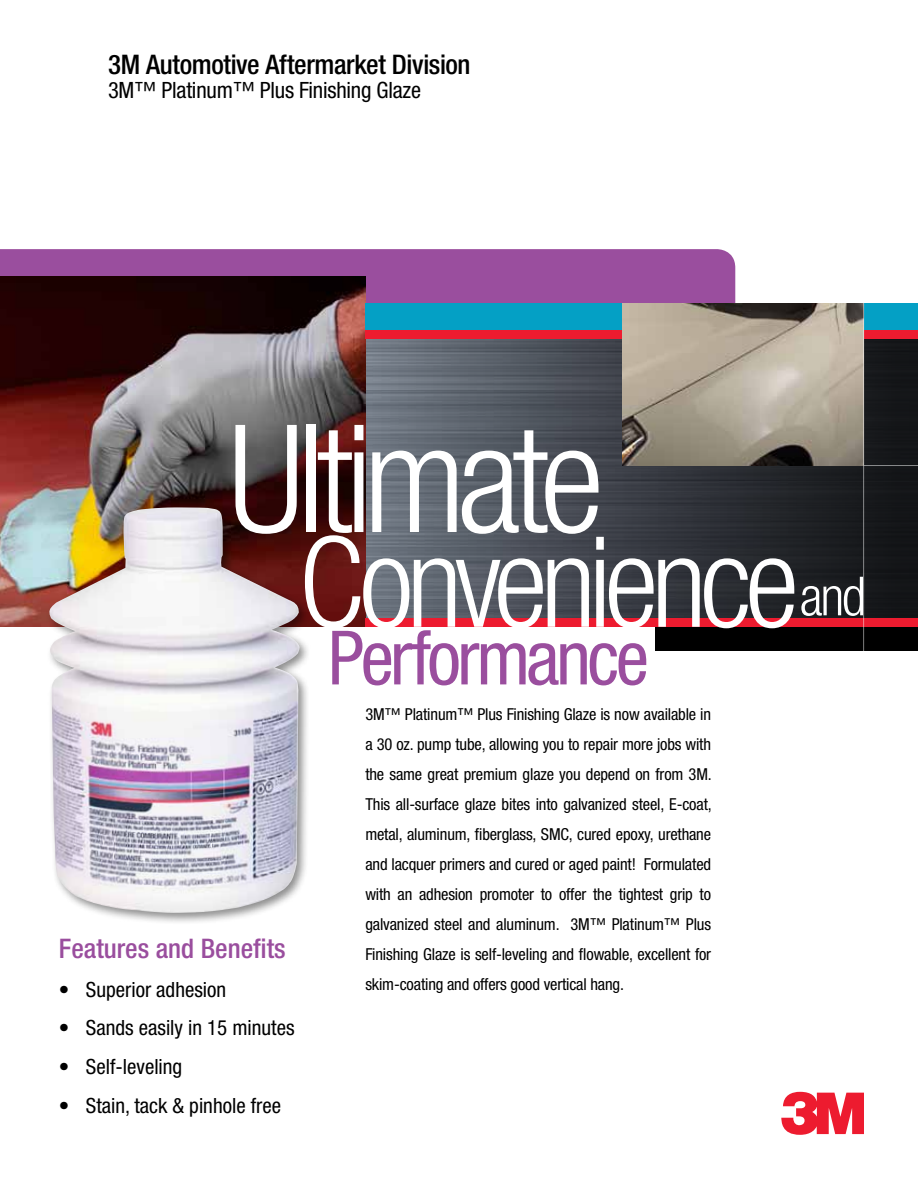
<style>
.page{position:relative;width:918px;height:1188px;background:#fff}
.page>*{position:absolute;margin:0;border:0;box-sizing:border-box;transform-origin:0 0}
.t1{font:300 condensed 150px "Helvetica Neue";letter-spacing:-.055em;color:#fff}
.t2{font:300 condensed 126px "Helvetica Neue";letter-spacing:-.055em;color:#fff}
.t3{font:condensed 75px "Helvetica Neue";letter-spacing:-.045em;color:#9a4e9e}
.t4{font:300 condensed 54px "Helvetica Neue";color:#fff}
.t5{font:500 condensed 27px "Helvetica Neue";letter-spacing:-.015em;color:#000}
.t6{font:500 condensed 27px "Helvetica Neue";color:#9a4e9e}
.t7{font:condensed 22.5px "Helvetica Neue";letter-spacing:-.01em;color:#000}
.t8{font:condensed 21px "Helvetica Neue";color:#000}
.t9{font:condensed 16.5px/30px "Helvetica Neue";letter-spacing:-.01em;color:#000;text-align:justify}
</style>
<div class="page">
<svg style="left:781px;top:1092px;width:83px;height:43px"></svg>
<div style="left:365px;top:339px;width:553px;height:280px;background:linear-gradient(to right,#6d7581,#0a0b0d)"></div>
<div style="left:0;top:249px;width:735px;height:54px;background:#9a4e9e"></div>
<img style="left:0;top:276px;width:365px;height:351px">
<div style="left:45px;top:503px;width:266px;height:421px;background:#000;opacity:.45"></div>
<img style="left:48px;top:507px;width:252px;height:406px">
<div style="left:365px;top:303px;width:553px;height:28px;background:#04a0c5"></div>
<hr style="left:623px;top:465px;width:295px;height:1px;background:#fff">
<div style="left:656px;top:627px;width:262px;height:23px;background:#000"></div>
<div style="left:365px;top:330px;width:553px;height:8px;background:#ed1b2f"></div>
<img style="left:623px;top:303px;width:240px;height:162px">
<div style="left:365px;top:619px;width:553px;height:8px;background:#ed1b2f"></div>
<hr style="left:863px;top:276px;width:1px;height:432px;background:#fff">
<h3 class="t5" style="left:108px;top:48px;width:364px">3M Automotive Aftermarket Division</h3>
<h3 class="t7" style="left:108px;top:77px;width:315px">3M™ Platinum™ Plus Finishing Glaze</h3>
<h1 class="t1" style="left:229px;top:393px;width:377px">Ultimate</h1>
<h2 class="t2" style="left:299px;top:510px;width:502px">Convenience</h2>
<h3 class="t4" style="left:800px;top:565px;width:68px">and</h3>
<h3 class="t6" style="left:59px;top:932px;width:228px">Features and Benefits</h3>
<p class="t8" style="left:59px;top:977px;width:169px">• Superior adhesion</p>
<p class="t8" style="left:59px;top:1016px;width:237px">• Sands easily in 15 minutes</p>
<p class="t8" style="left:59px;top:1054px;width:125px">• Self-leveling</p>
<p class="t8" style="left:59px;top:1093px;width:224px">• Stain, tack &amp; pinhole free</p>
<h3 class="t3" style="left:328px;top:615px;width:323px">Performance</h3>
<p class="t9" style="left:365px;top:699px;width:348px">3M™ Platinum™ Plus Finishing Glaze is now available in a 30 oz. pump tube, allowing you to repair more jobs with the same great premium glaze you depend on from 3M.<br>This all-surface glaze bites into galvanized steel, E-coat, metal, aluminum, fiberglass, SMC, cured epoxy, urethane and lacquer primers and cured or aged paint! Formulated with an adhesion promoter to offer the tightest grip to galvanized steel and aluminum. 3M™ Platinum™ Plus Finishing Glaze is self-leveling and flowable, excellent for skim-coating and offers good vertical hang.</p>
</div>
